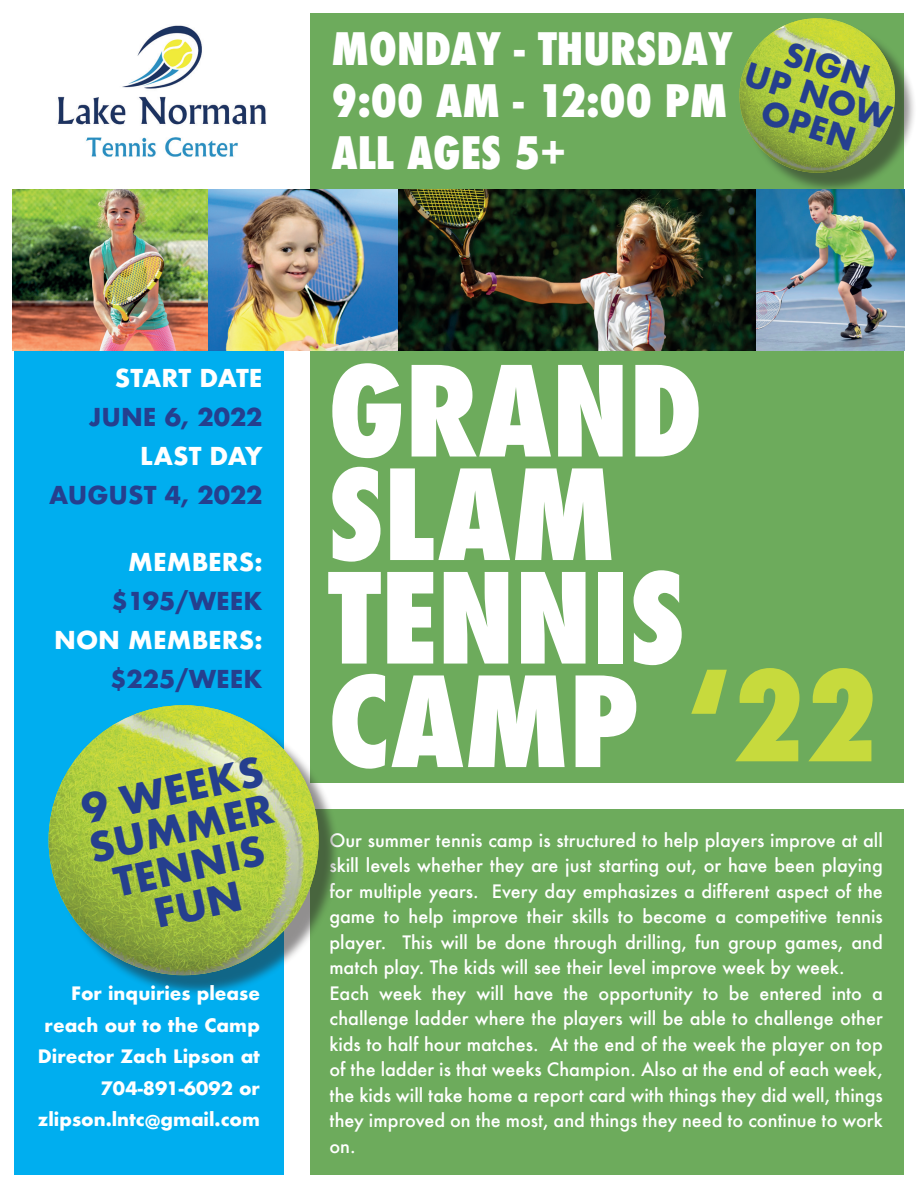
<style>
.page{position:relative;width:918px;height:1188px;background:#fff}
.page>*{position:absolute;margin:0;border:0;box-sizing:border-box;transform-origin:0 0}
.t1{font:800 condensed 121.5px/103.5px "Futura";color:#fff}
.t2{font:800 condensed 121.5px "Futura";color:#c7da3d}
.t3{font:800 condensed 43.5px/52.2px "Futura";color:#fff}
.t4{font:700 39px/39px "Futura";color:#253f8e;text-align:center}
.t5{font:700 31.5px/31.5px "Futura";color:#253f8e;text-align:center}
.t6{font:700 24px "Futura";color:#253f8e}
.t7{font:700 24px "Futura";color:#fff}
.t8{font:500 18px/25.5px "Futura";color:#fff}
.t9{font:700 18px/31.5px "Futura";color:#fff;text-align:right}
</style>
<div class="page">
<div style="left:310px;top:189px;width:594px;height:985px;background:#6dab5c"></div>
<div style="left:14px;top:324px;width:270px;height:850px;background:#00aeef"></div>
<img style="left:13px;top:190px;width:195px;height:161px">
<div style="left:310px;top:14px;width:594px;height:175px;background:#6dab5c"></div>
<img style="left:58px;top:25px;width:208px;height:132px">
<div style="left:291px;top:783px;width:627px;height:25px;background:#fff"></div>
<div style="left:54px;top:710px;width:286px;height:287px;background:#231f20;opacity:.5"></div>
<img style="left:49px;top:705px;width:270px;height:270px;border-radius:135px">
<img style="left:397px;top:189px;width:507px;height:162px">
<img style="left:208px;top:189px;width:189px;height:162px">
<div style="left:745px;top:24px;width:171px;height:170px;background:#231f20;opacity:.5"></div>
<img style="left:739px;top:18px;width:156px;height:155px">
<h2 class="t3" style="left:332px;top:23px;width:403px">MONDAY - THURSDAY<br>9:00 AM - 12:00 PM<br>ALL AGES 5+</h2>
<h3 class="t5" style="left:759px;top:28px;width:153px;rotate:17deg">SIGN<br>UP NOW<br>OPEN</h3>
<h3 class="t7" style="left:115px;top:361px;width:149px">START DATE</h3>
<h3 class="t6" style="left:89px;top:400px;width:175px">JUNE 6, 2022</h3>
<h3 class="t7" style="left:140px;top:439px;width:124px">LAST DAY</h3>
<h3 class="t6" style="left:49px;top:478px;width:215px">AUGUST 4, 2022</h3>
<h3 class="t7" style="left:128px;top:545px;width:136px">MEMBERS:</h3>
<h3 class="t6" style="left:111px;top:584px;width:153px">$195/WEEK</h3>
<h3 class="t7" style="left:54px;top:623px;width:210px">NON MEMBERS:</h3>
<h3 class="t6" style="left:110px;top:662px;width:154px">$225/WEEK</h3>
<h3 class="t4" style="left:77px;top:790px;width:189px;rotate:-12deg">9 WEEKS<br>SUMMER<br>TENNIS<br>FUN</h3>
<p class="t9" style="left:38px;top:978px;width:224px">For inquiries please reach out to the Camp<br>Director Zach Lipson at<br>704-891-6092 or zlipson.lntc@gmail.com</p>
<h1 class="t1" style="left:328px;top:360px;width:376px">GRAND<br>SLAM<br>TENNIS<br>CAMP</h1>
<h1 class="t2" style="left:686px;top:633px;width:193px">‘22</h1>
<p class="t8" style="left:329px;top:827px;width:555px">Our summer tennis camp is structured to help players improve at all skill levels whether they are just starting out, or have been playing for multiple years. Every day emphasizes a different aspect of the game to help improve their skills to become a competitive tennis player. This will be done through drilling, fun group games, and match play. The kids will see their level improve week by week.<br>Each week they will have the opportunity to be entered into a challenge ladder where the players will be able to challenge other kids to half hour matches. At the end of the week the player on top of the ladder is that weeks Champion. Also at the end of each week, the kids will take home a report card with things they did well, things they improved on the most, and things they need to continue to work on.</p>
</div>
